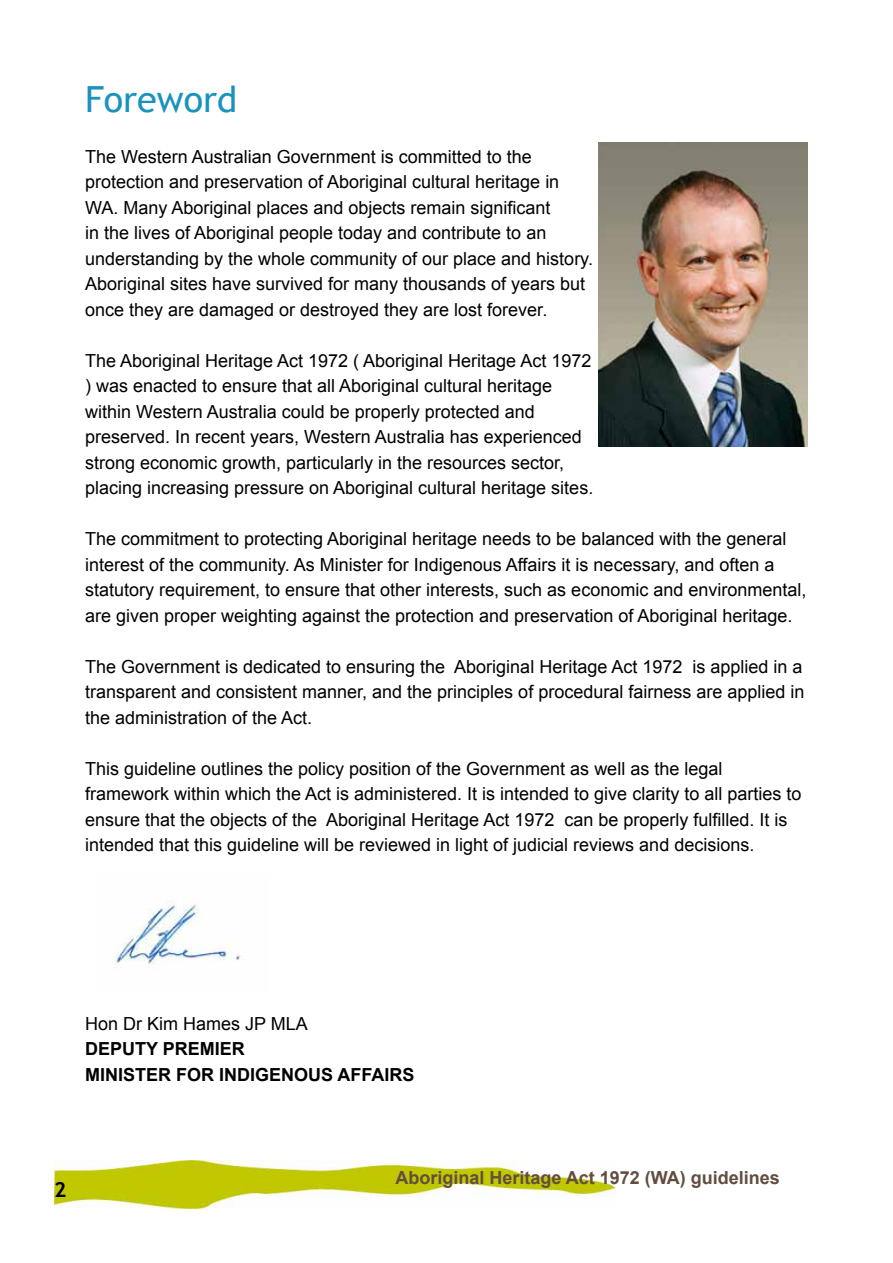
<style>
.page{position:relative;width:893px;height:1263px;background:#fff}
.page>*{position:absolute;margin:0;border:0;box-sizing:border-box;transform-origin:0 0}
.t1{font:36px "Trebuchet MS";color:#1993be}
.t2{font:700 21px "Trebuchet MS";color:#000}
.t3{font:18px/25.5px "Arial";color:#000}
.t4{font:700 18px/25.5px "Arial";color:#000}
.t5{font:700 18px "Arial";color:#624d40}
</style>
<div class="page">
<img style="left:54px;top:1160px;width:562px;height:49px">
<img style="left:599px;top:143px;width:209px;height:303px">
<img style="left:113px;top:900px;width:128px;height:68px">
<h1 class="t1" style="left:85px;top:78px;width:154px">Foreword</h1>
<p class="t3" style="left:85px;top:144px;width:509px">The Western Australian Government is committed to the protection and preservation of Aboriginal cultural heritage in WA. Many Aboriginal places and objects remain significant<br>in the lives of Aboriginal people today and contribute to an understanding by the whole community of our place and history.<br>Aboriginal sites have survived for many thousands of years but once they are damaged or destroyed they are lost forever.</p>
<p class="t3" style="left:85px;top:348px;width:510px">The Aboriginal Heritage Act 1972 ( Aboriginal Heritage Act 1972 ) was enacted to ensure that all Aboriginal cultural heritage within Western Australia could be properly protected and preserved. In recent years, Western Australia has experienced strong economic growth, particularly in the resources sector, placing increasing pressure on Aboriginal cultural heritage sites.</p>
<p class="t3" style="left:85px;top:526px;width:723px">The commitment to protecting Aboriginal heritage needs to be balanced with the general interest of the community. As Minister for Indigenous Affairs it is necessary, and often a statutory requirement, to ensure that other interests, such as economic and environmental, are given proper weighting against the protection and preservation of Aboriginal heritage.</p>
<p class="t3" style="left:85px;top:654px;width:721px;text-align:justify">The Government is dedicated to ensuring the Aboriginal Heritage Act 1972 is applied in a transparent and consistent manner, and the principles of procedural fairness are applied in the administration of the Act.</p>
<p class="t3" style="left:85px;top:756px;width:718px">This guideline outlines the policy position of the Government as well as the legal framework within which the Act is administered. It is intended to give clarity to all parties to ensure that the objects of the Aboriginal Heritage Act 1972 can be properly fulfilled. It is intended that this guideline will be reviewed in light of judicial reviews and decisions.</p>
<p class="t3" style="left:85px;top:1011px;width:224px">Hon Dr Kim Hames JP MLA</p>
<p class="t4" style="left:85px;top:1037px;width:331px">DEPUTY PREMIER<br>MINISTER FOR INDIGENOUS AFFAIRS</p>
<p class="t2" style="left:54px;top:1176px;width:14px">2</p>
<p class="t5" style="left:395px;top:1166px;width:386px">Aboriginal Heritage Act 1972 (WA) guidelines</p>
</div>
